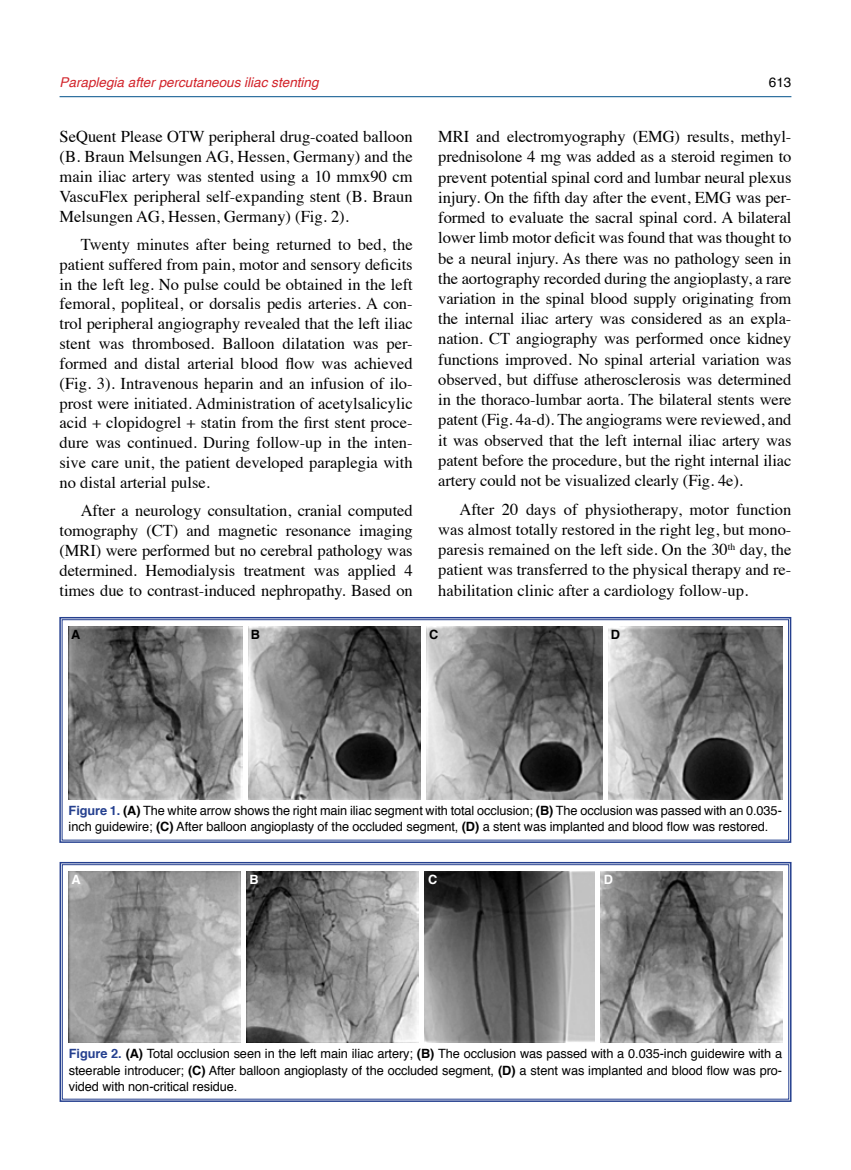
<style>
.page{position:relative;width:851px;height:1170px;background:#fff}
.page>*{position:absolute;margin:0;border:0;box-sizing:border-box;transform-origin:0 0}
.t1{font:16.5px/20.2px "Times";color:#000;text-align:justify}
.t2{font:italic 13.5px "Helvetica";color:#d2232a}
.t3{font:13.5px "Helvetica";color:#000}
.t4{font:12.75px/16.5px "Helvetica";letter-spacing:-.005em;color:#000}
.t5{font:700 12.75px "Helvetica";color:#000}
.t6{font:700 12.75px "Helvetica";color:#fff}
.s1{font-weight:700;color:#25408f}
.s2{font-weight:700}
</style>
<div class="page">
<svg style="left:59px;top:617px;width:733px;height:226px"></svg>
<div style="left:62px;top:619px;width:726px;height:221px;border:1px solid #25408f"></div>
<svg style="left:59px;top:861px;width:733px;height:241px"></svg>
<div style="left:62px;top:864px;width:726px;height:235px;border:1px solid #25408f"></div>
<img style="left:69px;top:871px;width:171px;height:170px">
<img style="left:247px;top:871px;width:171px;height:170px">
<img style="left:425px;top:871px;width:169px;height:170px">
<img style="left:600px;top:871px;width:182px;height:170px">
<hr style="left:60px;top:96px;width:731px;height:1px;background:#00508a">
<p class="t2" style="left:60px;top:71px;width:260px">Paraplegia after percutaneous iliac stenting</p>
<p class="t3" style="left:768px;top:72px;width:24px">613</p>
<p class="t1" style="left:60px;top:125px;width:354px;line-height:19.8px">SeQuent Please OTW peripheral drug-coated balloon (B. Braun Melsungen AG, Hessen, Germany) and the main iliac artery was stented using a 10 mmx90 cm VascuFlex peripheral self-expanding stent (B. Braun Melsungen AG, Hessen, Germany) (Fig. 2).</p>
<p class="t1" style="left:60px;top:233px;width:354px;line-height:19.8px;text-indent:21px">Twenty minutes after being returned to bed, the patient suffered from pain, motor and sensory deficits in the left leg. No pulse could be obtained in the left femoral, popliteal, or dorsalis pedis arteries. A con&shy;trol peripheral angiography revealed that the left iliac stent was thrombosed. Balloon dilatation was per&shy;formed and distal arterial blood flow was achieved (Fig. 3). Intravenous heparin and an infusion of ilo&shy;prost were initiated. Administration of acetylsalicylic acid + clopidogrel + statin from the first stent proce&shy;dure was continued. During follow-up in the inten&shy;sive care unit, the patient developed paraplegia with no distal arterial pulse.</p>
<p class="t1" style="left:60px;top:499px;width:354px;line-height:19.8px;text-indent:21px">After a neurology consultation, cranial computed tomography (CT) and magnetic resonance imaging (MRI) were performed but no cerebral pathology was determined. Hemodialysis treatment was applied 4 times due to contrast-induced nephropathy. Based on</p>
<p class="t1" style="left:438px;top:125px;width:355px">MRI and electromyography (EMG) results, methyl&shy;prednisolone 4 mg was added as a steroid regimen to prevent potential spinal cord and lumbar neural plexus injury. On the fifth day after the event, EMG was per&shy;formed to evaluate the sacral spinal cord. A bilateral lower limb motor deficit was found that was thought to be a neural injury. As there was no pathology seen in the aortography recorded during the angioplasty, a rare variation in the spinal blood supply originating from the internal iliac artery was considered as an expla&shy;nation. CT angiography was performed once kidney functions improved. No spinal arterial variation was observed, but diffuse atherosclerosis was determined in the thoraco-lumbar aorta. The bilateral stents were patent (Fig. 4a-d). The angiograms were reviewed, and it was observed that the left internal iliac artery was patent before the procedure, but the right internal iliac artery could not be visualized clearly (Fig. 4e).</p>
<p class="t1" style="left:438px;top:497px;width:354px;text-indent:21px">After 20 days of physiotherapy, motor function was almost totally restored in the right leg, but mono&shy;paresis remained on the left side. On the 30<sup>th</sup> day, the patient was transferred to the physical therapy and re&shy;habilitation clinic after a cardiology follow-up.</p>
<p class="t5" style="left:71px;top:624px;width:11px">A</p>
<p class="t5" style="left:251px;top:624px;width:11px">B</p>
<p class="t5" style="left:429px;top:624px;width:11px">C</p>
<p class="t5" style="left:611px;top:624px;width:11px">D</p>
<p class="t4" style="left:69px;top:802px;width:714px"><span class="s1">Figure 1.</span> <span class="s2">(A)</span> The white arrow shows the right main iliac segment with total occlusion; <span class="s2">(B)</span> The occlusion was passed with an 0.035- inch guidewire; <span class="s2">(C)</span> After balloon angioplasty of the occluded segment, <span class="s2">(D)</span> a stent was implanted and blood flow was restored.</p>
<p class="t6" style="left:71px;top:869px;width:11px">A</p>
<p class="t6" style="left:249px;top:869px;width:11px">B</p>
<p class="t6" style="left:428px;top:869px;width:11px">C</p>
<p class="t6" style="left:603px;top:869px;width:11px">D</p>
<p class="t4" style="left:69px;top:1045px;width:714px;text-align:justify"><span class="s1">Figure 2.</span> <span class="s2">(A)</span> Total occlusion seen in the left main iliac artery; <span class="s2">(B)</span> The occlusion was passed with a 0.035-inch guidewire with a steerable introducer; <span class="s2">(C)</span> After balloon angioplasty of the occluded segment, <span class="s2">(D)</span> a stent was implanted and blood flow was pro&shy;vided with non-critical residue.</p>
</div>
